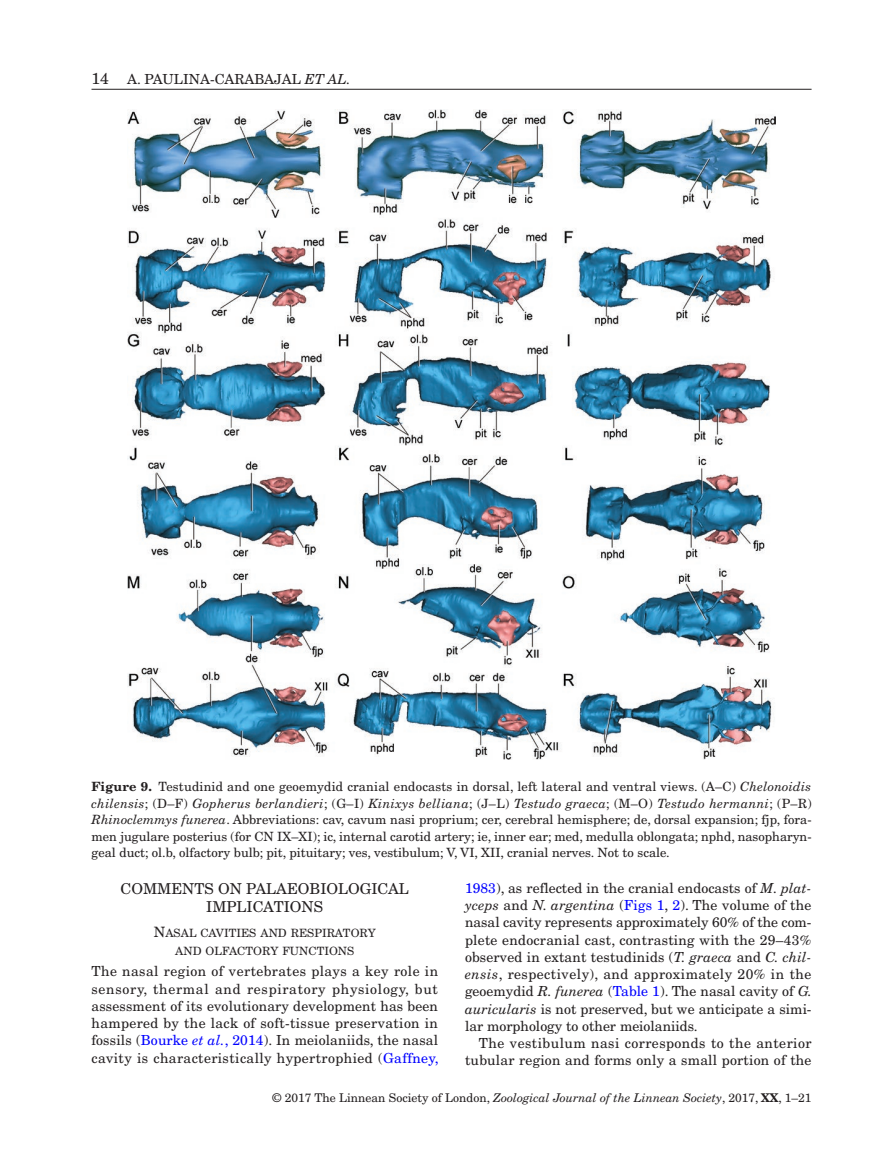
<style>
.page{position:relative;width:893px;height:1174px;background:#fff}
.page>*{position:absolute;margin:0;border:0;box-sizing:border-box;transform-origin:0 0}
.t1{font:15px/18px "New Century Schlbk";color:#231f20;text-align:center}
.t2{font:13.8px/17.2px "New Century Schlbk";letter-spacing:.015em;color:#231f20;text-align:justify}
.t3{font:12.75px/16.5px "New Century Schlbk";color:#231f20;text-align:justify}
.t4{font:12px "New Century Schlbk";color:#231f20}
.t5{font:11.4px/17.2px "New Century Schlbk Roman SC800";color:#231f20;text-align:center}
.s1{font-size:15.75px}
.s2{font-style:italic}
.s3{font-weight:700}
.s4{font-size:14.25px}
.s5{color:#00f}
.s6{font-style:italic;color:#00f}
</style>
<div class="page">
<hr style="left:92px;top:89px;width:720px;height:1px;background:#231f20">
<img style="left:127px;top:110px;width:648px;height:649px">
<p class="t2" style="left:92px;top:70px;width:261px"><span class="s1">14</span> A. PAULINA-CARABAJAL <span class="s2">ET AL.</span></p>
<p class="t3" style="left:92px;top:778px;width:722px"><span class="s3">Figure 9.</span> Testudinid and one geoemydid cranial endocasts in dorsal, left lateral and ventral views. (A–C) <span class="s2">Chelonoidis chilensis</span>; (D–F) <span class="s2">Gopherus berlandieri</span>; (G–I) <span class="s2">Kinixys belliana</span>; (J–L) <span class="s2">Testudo graeca</span>; (M–O) <span class="s2">Testudo hermanni</span>; (P–R)<br><span class="s2">Rhinoclemmys funerea</span>. Abbreviations: cav, cavum nasi proprium; cer, cerebral hemisphere; de, dorsal expansion; fjp, fora&shy;men jugulare posterius (for CN IX–XI); ic, internal carotid artery; ie, inner ear; med, medulla oblongata; nphd, nasopharyn&shy;geal duct; ol.b, olfactory bulb; pit, pituitary; ves, vestibulum; V, VI, XII, cranial nerves. Not to scale.</p>
<p class="t1" style="left:121px;top:879px;width:290px">COMMENTS ON PALAEOBIOLOGICAL<br>IMPLICATIONS</p>
<p class="t5" style="left:154px;top:924px;width:224px"><span class="s4">N</span>ASAL CAVITIES AND RESPIRATORY<br>AND OLFACTORY FUNCTIONS</p>
<p class="t2" style="left:91px;top:962px;width:349px">The nasal region of vertebrates plays a key role in sensory, thermal and respiratory physiology, but assessment of its evolutionary development has been hampered by the lack of soft-tissue preservation in fossils (<span class="s5">Bourke</span> <span class="s6">et al.</span><span class="s5">, 2014</span>). In meiolaniids, the nasal cavity is characteristically hypertrophied (<span class="s5">Gaffney,</span></p>
<p class="t2" style="left:465px;top:879px;width:349px"><span class="s5">1983</span>), as reflected in the cranial endocasts of <span class="s2">M. plat&shy;yceps</span> and <span class="s2">N. argentina</span> (<span class="s5">Figs 1</span>, <span class="s5">2</span>). The volume of the nasal cavity represents approximately 60% of the com&shy;plete endocranial cast, contrasting with the 29–43% observed in extant testudinids (<span class="s2">T. graeca</span> and <span class="s2">C. chil&shy;ensis</span>, respectively), and approximately 20% in the geoemydid <span class="s2">R. funerea</span> (<span class="s5">Table 1</span>). The nasal cavity of <span class="s2">G. auricularis</span> is not preserved, but we anticipate a simi&shy;lar morphology to other meiolaniids.</p>
<p class="t2" style="left:465px;top:1034px;width:348px;text-align:right">The vestibulum nasi corresponds to the anterior tubular region and forms only a small portion of the</p>
<p class="t4" style="left:273px;top:1090px;width:540px">© 2017 The Linnean Society of London, <span class="s2">Zoological Journal of the Linnean Society</span>, 2017, <span class="s3">XX</span>, 1–21</p>
</div>
